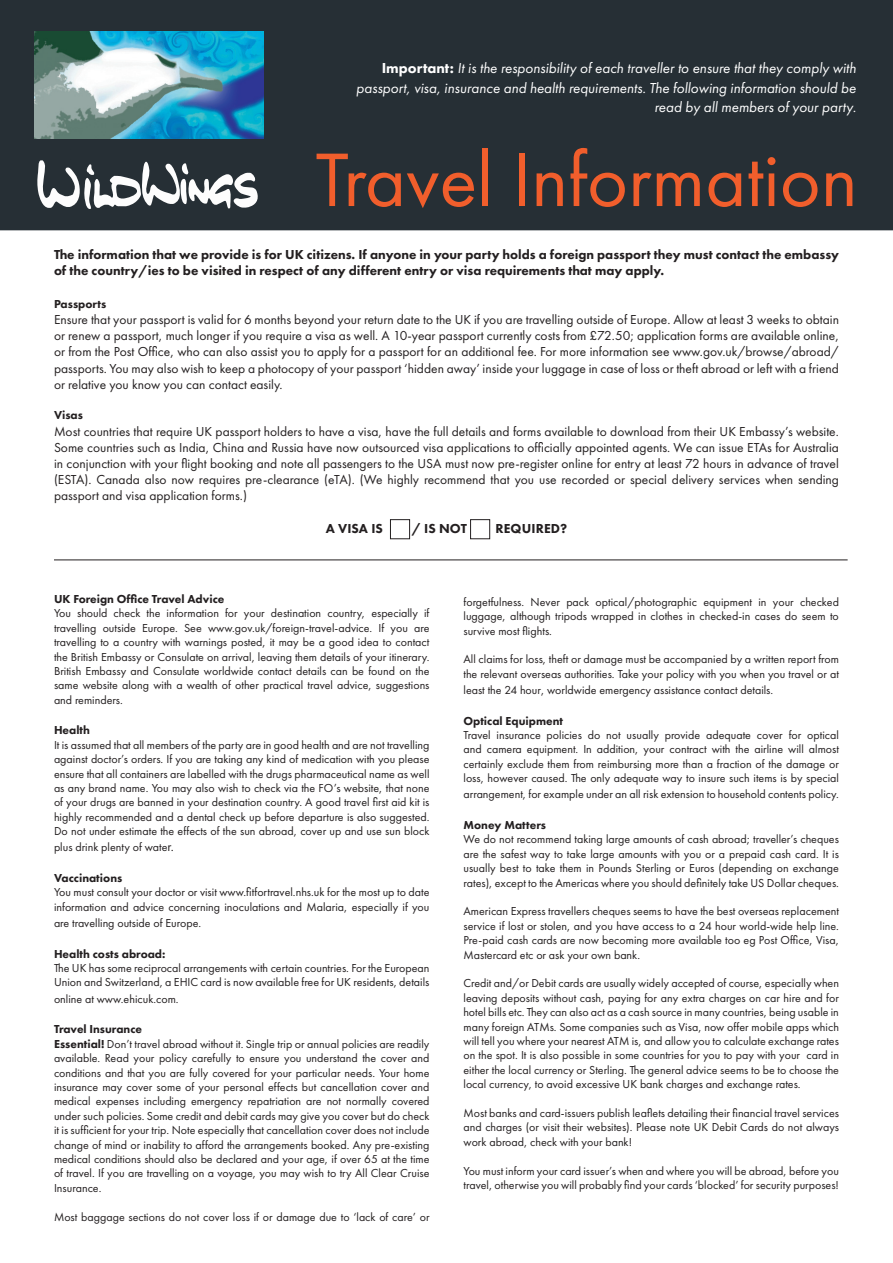
<style>
.page{position:relative;width:893px;height:1263px;background:#fff}
.page>*{position:absolute;margin:0;border:0;box-sizing:border-box;transform-origin:0 0}
.t1{font:78.6px "Futura PT";color:#f15e2c}
.t2{font:italic 15px/19.5px "Futura PT";color:#fff;text-align:right}
.t3{font:13.5px/16.2px "Futura PT";color:#231f20;text-align:justify}
.t4{font:800 13.5px/16.2px "Futura PT";color:#231f20}
.t5{font:12px/14.4px "Futura PT";color:#231f20;text-align:justify}
.t6{font:800 12px "Futura PT";color:#231f20}
.s1{font-weight:800;font-style:normal}
.s2{font-size:13.5px}
.s3{font-weight:800}
</style>
<div class="page">
<div style="left:0;top:0;width:893px;height:230px;background:#262f35"></div>
<div style="left:390px;top:519px;width:20px;height:20px;border:1px solid #231f20"></div>
<div style="left:470px;top:519px;width:20px;height:20px;border:1px solid #231f20"></div>
<hr style="left:54px;top:559px;width:794px;height:1px;background:#231f20">
<img style="left:37px;top:160px;width:222px;height:48px">
<img style="left:34px;top:32px;width:229px;height:106px">
<p class="t2" style="left:356px;top:58px;width:501px"><span class="s1">Important:</span> It is the responsibility of each traveller to ensure that they comply with passport, visa, insurance and health requirements. The following information should be read by all members of your party.</p>
<h1 class="t1" style="left:315px;top:133px;width:544px">Travel Information</h1>
<p class="t4" style="left:54px;top:246px;width:787px">The information that we provide is for UK citizens. If anyone in your party holds a foreign passport they must contact the embassy of the country/ies to be visited in respect of any different entry or visa requirements that may apply.</p>
<p class="t6" style="left:54px;top:296px;width:54px">Passports</p>
<p class="t3" style="left:54px;top:311px;width:787px">Ensure that your passport is valid for 6 months beyond your return date to the UK if you are travelling outside of Europe. Allow at least 3 weeks to obtain or renew a passport, much longer if you require a visa as well. A 10-year passport currently costs from £72.50; application forms are available online, or from the Post Office, who can also assist you to apply for a passport for an additional fee. For more information see www.gov.uk/browse/abroad/ passports. You may also wish to keep a photocopy of your passport ‘hidden away’ inside your luggage in case of loss or theft abroad or left with a friend or relative you know you can contact easily.</p>
<p class="t6" style="left:54px;top:408px;width:31px">Visas</p>
<p class="t3" style="left:54px;top:423px;width:786px">Most countries that require UK passport holders to have a visa, have the full details and forms available to download from their UK Embassy’s website.<br>Some countries such as India, China and Russia have now outsourced visa applications to officially appointed agents. We can issue ETAs for Australia in conjunction with your flight booking and note all passengers to the USA must now pre-register online for entry at least 72 hours in advance of travel (ESTA). Canada also now requires pre-clearance (eTA). (We highly recommend that you use recorded or special delivery services when sending passport and visa application forms.)</p>
<p class="t4" style="left:326px;top:520px;width:59px">A VISA IS</p>
<p class="t4" style="left:411px;top:520px;width:57px">/ IS NOT</p>
<p class="t4" style="left:495px;top:520px;width:73px">REQUIRED?</p>
<p class="t6" style="left:54px;top:591px;width:172px">UK Foreign Office Travel Advice</p>
<p class="t5" style="left:54px;top:606px;width:377px">You should check the information for your destination country, especially if travelling outside Europe. See www.gov.uk/foreign-travel-advice. If you are travelling to a country with warnings posted, it may be a good idea to contact the British Embassy or Consulate on arrival, leaving them details of your itinerary.<br>British Embassy and Consulate worldwide contact details can be found on the same website along with a wealth of other practical travel advice, suggestions and reminders.</p>
<p class="t6" style="left:54px;top:723px;width:37px">Health</p>
<p class="t5" style="left:54px;top:738px;width:377px">It is assumed that all members of the party are in good health and are not travelling against doctor’s orders. If you are taking any kind of medication with you please ensure that all containers are labelled with the drugs pharmaceutical name as well as any brand name. You may also wish to check via the FO’s website, that none of your drugs are banned in your destination country. A good travel first aid kit is highly recommended and a dental check up before departure is also suggested.<br>Do not under estimate the effects of the sun abroad, cover up and use sun block</p>
<p class="t5" style="left:54px;top:840px;width:121px">plus drink plenty of wate<span class="s2">r.</span></p>
<p class="t6" style="left:54px;top:870px;width:70px">Vaccinations</p>
<p class="t5" style="left:54px;top:885px;width:377px">You must consult your doctor or visit www.fitfortravel.nhs.uk for the most up to date information and advice concerning inoculations and Malaria, especially if you</p>
<p class="t5" style="left:54px;top:916px;width:149px">are travelling outside of Europe.</p>
<p class="t6" style="left:54px;top:946px;width:113px">Health costs abroad:</p>
<p class="t5" style="left:54px;top:961px;width:377px">The UK has some reciprocal arrangements with certain countries. For the European<br>Union and Switzerland, a EHIC card is now available free for UK residents, details</p>
<p class="t5" style="left:54px;top:991px;width:126px">online at www.ehicuk.com.</p>
<p class="t5" style="left:54px;top:1022px;width:377px;text-align:left"><span class="s3">Travel Insurance<br>Essential!</span> Don’t travel abroad without it. Single trip or annual policies are readily available. Read your policy carefully to ensure you understand the cover and conditions and that you are fully covered for your particular needs. Your home insurance may cover some of your personal effects but cancellation cover and medical expenses including emergency repatriation are not normally covered under such policies. Some credit and debit cards may give you cover but do check it is sufficient for your trip. Note especially that cancellation cover does not include change of mind or inability to afford the arrangements booked. Any pre-existing medical conditions should also be declared and your age, if over 65 at the time of travel. If you are travelling on a voyage, you may wish to try All Clear Cruise Insurance.</p>
<p class="t5" style="left:54px;top:1209px;width:377px">Most baggage sections do not cover loss if or damage due to ‘lack of care’ or</p>
<p class="t5" style="left:463px;top:594px;width:377px">forgetfulness. Never pack optical/photographic equipment in your checked luggage, although tripods wrapped in clothes in checked-in cases do seem to survive most flights.</p>
<p class="t5" style="left:463px;top:652px;width:377px">All claims for loss, theft or damage must be accompanied by a written report from the relevant overseas authorities. Take your policy with you when you travel or at</p>
<p class="t5" style="left:463px;top:683px;width:311px">least the 24 hour, worldwide emergency assistance contact details.</p>
<p class="t6" style="left:463px;top:713px;width:101px">Optical Equipment</p>
<p class="t5" style="left:463px;top:728px;width:377px">Travel insurance policies do not usually provide adequate cover for optical and camera equipment. In addition, your contract with the airline will almost certainly exclude them from reimbursing more than a fraction of the damage or loss, however caused. The only adequate way to insure such items is by special</p>
<p class="t5" style="left:463px;top:787px;width:377px">arrangement, for example under an all risk extension to household contents policy.</p>
<p class="t6" style="left:463px;top:817px;width:84px">Money Matters</p>
<p class="t5" style="left:463px;top:832px;width:377px">We do not recommend taking large amounts of cash abroad; traveller’s cheques are the safest way to take large amounts with you or a prepaid cash card. It is usually best to take them in Pounds Sterling or Euros (depending on exchange rates), except to the Americas where you should definitely take US Dollar cheques.</p>
<p class="t5" style="left:463px;top:904px;width:377px">American Express travellers cheques seems to have the best overseas replacement service if lost or stolen, and you have access to a 24 hour world-wide help line.<br>Pre-paid cash cards are now becoming more available too eg Post Office, Visa, Mastercard etc or ask your own bank.</p>
<p class="t5" style="left:463px;top:976px;width:377px">Credit and/or Debit cards are usually widely accepted of course, especially when leaving deposits without cash, paying for any extra charges on car hire and for hotel bills etc. They can also act as a cash source in many countries, being usable in many foreign ATMs. Some companies such as Visa, now offer mobile apps which will tell you where your nearest ATM is, and allow you to calculate exchange rates on the spot. It is also possible in some countries for you to pay with your card in either the local currency or Sterling. The general advice seems to be to choose the local currency, to avoid excessive UK bank charges and exchange rates.</p>
<p class="t5" style="left:463px;top:1106px;width:377px">Most banks and card-issuers publish leaflets detailing their financial travel services and charges (or visit their websites). Please note UK Debit Cards do not always work abroad, check with your bank!</p>
<p class="t5" style="left:463px;top:1163px;width:377px">You must inform your card issuer’s when and where you will be abroad, before you travel, otherwise you will probably find your cards ‘blocked’ for security purposes!</p>
</div>
